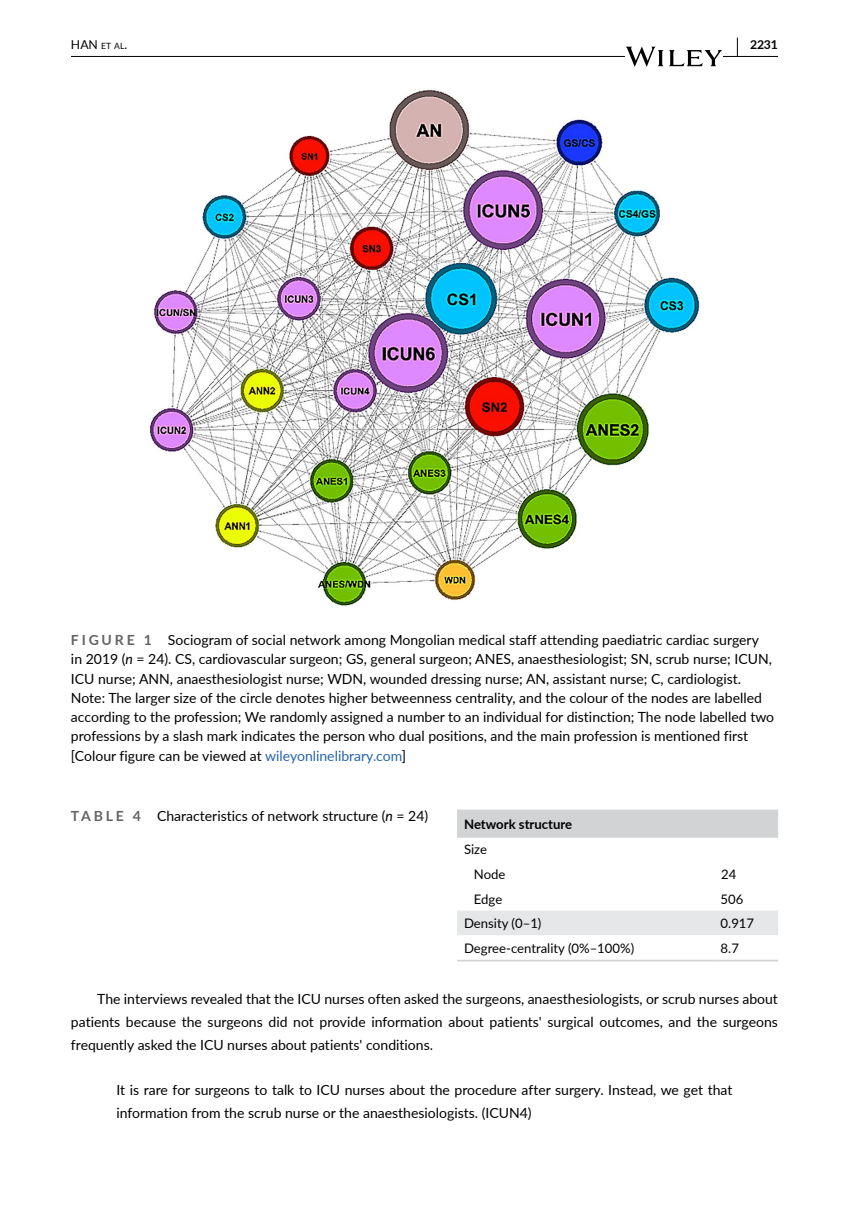
<style>
.page{position:relative;width:849px;height:1221px;background:#fff}
.page>*{position:absolute;margin:0;border:0;box-sizing:border-box;transform-origin:0 0}
.t1{font:14px/19.2px "Lato";color:#000}
.t2{font:13.12px/24.5px "Lato";color:#000}
.t3{font:700 13.12px "Lato";color:#000}
.t4{font:12.25px "Lato";color:#000}
.t5{font:700 12.25px "Lato";color:#000}
.s1{font-size:8.58px}
.s2{font-weight:700;color:#636466}
.s3{font-style:italic}
.s4{color:#2564af}
</style>
<div class="page">
<hr style="left:71px;top:56px;width:706px;height:1px;background:#000">
<img style="left:149px;top:89px;width:551px;height:517px">
<div style="left:457px;top:809px;width:320px;height:28px;background:#d1d3d4"></div>
<div style="left:457px;top:910px;width:320px;height:25px;background:#e6e7e8"></div>
<hr style="left:457px;top:959px;width:256px;height:2px;background:#d1d3d4">
<hr style="left:713px;top:959px;width:64px;height:2px;background:#d1d3d4">
<svg style="left:625px;top:47px;width:97px;height:20px"></svg>
<svg style="left:736px;top:38px;width:1px;height:18px"></svg>
<p class="t4" style="left:71px;top:36px;width:58px">HAN <span class="s1">et al</span>.</p>
<p class="t5" style="left:749px;top:36px;width:29px">2231</p>
<p class="t1" style="left:71px;top:630px;width:704px"><span class="s2">F I G U R E 1</span> Sociogram of social network among Mongolian medical staff attending paediatric cardiac surgery<br>in 2019 (<span class="s3">n</span> = 24). CS, cardiovascular surgeon; GS, general surgeon; ANES, anaesthesiologist; SN, scrub nurse; ICUN, ICU nurse; ANN, anaesthesiologist nurse; WDN, wounded dressing nurse; AN, assistant nurse; C, cardiologist.<br>Note: The larger size of the circle denotes higher betweenness centrality, and the colour of the nodes are labelled according to the profession; We randomly assigned a number to an individual for distinction; The node labelled two professions by a slash mark indicates the person who dual positions, and the main profession is mentioned first [Colour figure can be viewed at <span class="s4">wileyonlinelibrary.com</span>]</p>
<p class="t1" style="left:71px;top:805px;width:358px"><span class="s2">TA B L E 4</span> Characteristics of network structure (<span class="s3">n</span> = 24)</p>
<p class="t3" style="left:464px;top:814px;width:110px">Network structure</p>
<p class="t2" style="left:474px;top:836px;width:33px;text-indent:-10px">Size<br>Node</p>
<p class="t2" style="left:721px;top:861px;width:17px">24</p>
<p class="t2" style="left:474px;top:886px;width:30px">Edge</p>
<p class="t2" style="left:720px;top:886px;width:24px">506</p>
<p class="t2" style="left:464px;top:910px;width:79px">Density (0–1)</p>
<p class="t2" style="left:720px;top:910px;width:35px">0.917</p>
<p class="t2" style="left:464px;top:935px;width:171px">Degree-centrality (0%–100%)</p>
<p class="t2" style="left:720px;top:935px;width:20px">8.7</p>
<p class="t1" style="left:71px;top:987px;width:708px;line-height:22.8px;text-align:justify;text-indent:26px">The interviews revealed that the ICU nurses often asked the surgeons, anaesthesiologists, or scrub nurses about patients because the surgeons did not provide information about patients' surgical outcomes, and the surgeons frequently asked the ICU nurses about patients' conditions.</p>
<p class="t1" style="left:116px;top:1078px;width:617px;line-height:22.8px">It is rare for surgeons to talk to ICU nurses about the procedure after surgery. Instead, we get that information from the scrub nurse or the anaesthesiologists. (ICUN4)</p>
</div>
